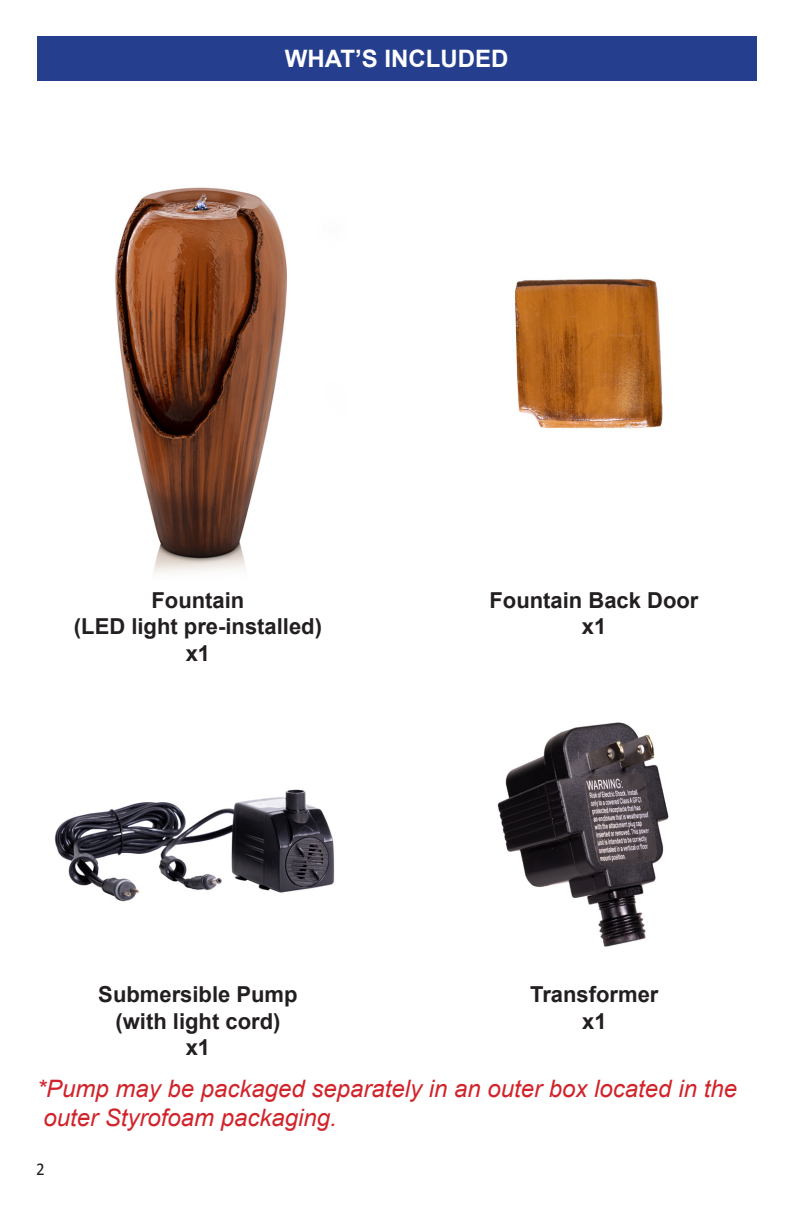
<style>
.page{position:relative;width:792px;height:1224px;background:#fff}
.page>*{position:absolute;margin:0;border:0;box-sizing:border-box;transform-origin:0 0}
.t1{font:italic 24px "Arial";color:#d1232a}
.Heading_1{font:700 24px "Arial";color:#fff}
.Part_Name_and_Quanti{font:700 22px "Arial";color:#231f20}
.t2{font:18px "Calibri";color:#231f20;scale:.95 1}
</style>
<div class="page">
<div style="left:37px;top:36px;width:720px;height:45px;background:#253f8e"></div>
<img style="left:115px;top:187px;width:172px;height:387px">
<img style="left:515px;top:278px;width:148px;height:151px">
<img style="left:54px;top:789px;width:281px;height:113px">
<img style="left:497px;top:722px;width:172px;height:225px">
<p class="Heading_1" style="left:285px;top:43px;width:225px">WHAT’S INCLUDED</p>
<p class="Part_Name_and_Quanti" style="left:152px;top:586px;width:94px">Fountain</p>
<p class="Part_Name_and_Quanti" style="left:74px;top:612px;width:250px">(LED light pre-installed)</p>
<p class="Part_Name_and_Quanti" style="left:186px;top:638px;width:26px">x1</p>
<p class="Part_Name_and_Quanti" style="left:98px;top:980px;width:201px">Submersible Pump</p>
<p class="Part_Name_and_Quanti" style="left:115px;top:1006px;width:167px">(with light cord)</p>
<p class="Part_Name_and_Quanti" style="left:186px;top:1033px;width:26px">x1</p>
<p class="Part_Name_and_Quanti" style="left:490px;top:586px;width:211px">Fountain Back Door</p>
<p class="Part_Name_and_Quanti" style="left:582px;top:612px;width:26px">x1</p>
<p class="Part_Name_and_Quanti" style="left:530px;top:980px;width:130px">Transformer</p>
<p class="Part_Name_and_Quanti" style="left:582px;top:1006px;width:26px">x1</p>
<p class="t1" style="left:37px;top:1073px;width:702px">*Pump may be packaged separately in an outer box located in the</p>
<p class="t1" style="left:43px;top:1102px;width:295px">outer Styrofoam packaging.</p>
<p class="t2" style="left:36px;top:1158px;width:11px">2</p>
</div>
